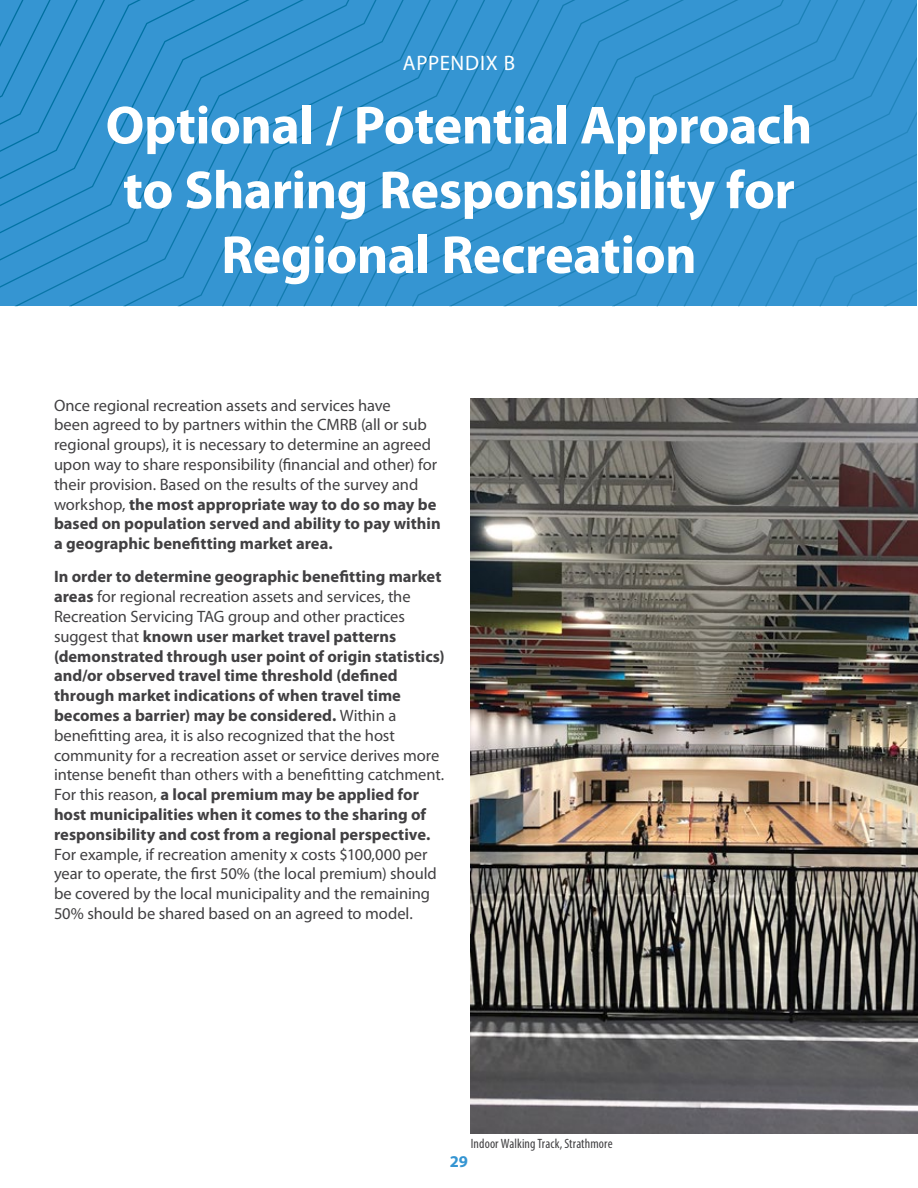
<style>
.page{position:relative;width:918px;height:1188px;background:#fff}
.page>*{position:absolute;margin:0;border:0;box-sizing:border-box;transform-origin:0 0}
.t1{font:700 54px/64.8px "Myriad Pro";letter-spacing:-.01em;color:#fff;text-align:center}
.t2{font:21px "Myriad Pro";letter-spacing:.03em;color:#fff}
.t3{font:700 16.5px/19.8px "Myriad Pro";color:#414042}
.t4{font:16.5px/19.8px "Myriad Pro";letter-spacing:-.005em;color:#414042}
.t5{font:700 16.5px "Myriad Pro";color:#3595d2}
.t6{font:condensed 13.5px "Myriad Pro";letter-spacing:.01em;color:#414042}
.s1{font-weight:700}
.s2{font-weight:400}
</style>
<div class="page">
<svg style="left:0;top:0;width:917px;height:306px;background:#3393d0"></svg>
<img style="left:471px;top:398px;width:447px;height:736px">
<p class="t2" style="left:403px;top:50px;width:114px">APPENDIX B</p>
<h1 class="t1" style="left:106px;top:91px;width:708px">Optional / Potential Approach to Sharing Responsibility for<br>Regional Recreation</h1>
<p class="t4" style="left:54px;top:395px;width:388px">Once regional recreation assets and services have<br>been agreed to by partners within the CMRB (all or sub regional groups), it is necessary to determine an agreed upon way to share responsibility (financial and other) for their provision. Based on the results of the survey and workshop, <span class="s1">the most appropriate way to do so may be based on population served and ability to pay within a geographic benefitting market area.</span></p>
<p class="t3" style="left:54px;top:566px;width:392px">In order to determine geographic benefitting market areas <span class="s2">for regional recreation assets and services, the Recreation Servicing TAG group and other practices suggest that</span> known user market travel patterns (demonstrated through user point of origin statistics) and/or observed travel time threshold (defined through market indications of when travel time becomes a barrier) may be considered. <span class="s2">Within a benefitting area, it is also recognized that the host community for a recreation asset or service derives more intense benefit than others with a benefitting catchment.<br>For this reason,</span> a local premium may be applied for host municipalities when it comes to the sharing of responsibility and cost from a regional perspective.</p>
<p class="t4" style="left:54px;top:844px;width:384px">For example, if recreation amenity x costs $100,000 per year to operate, the first 50% (the local premium) should be covered by the local municipality and the remaining 50% should be shared based on an agreed to model.</p>
<p class="t6" style="left:471px;top:1135px;width:143px">Indoor Walking Track, Strathmore</p>
<p class="t5" style="left:450px;top:1151px;width:20px">29</p>
</div>
